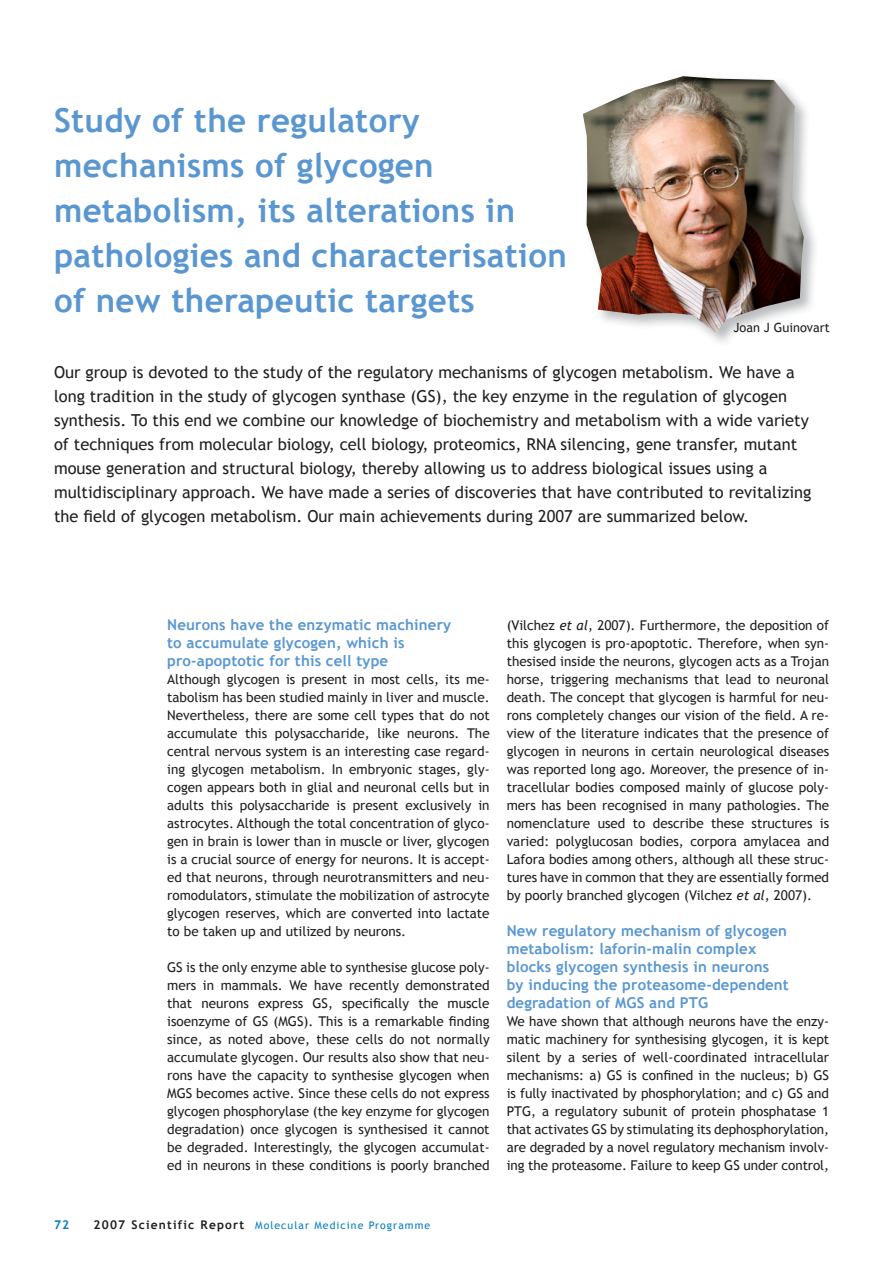
<style>
.page{position:relative;width:893px;height:1263px;background:#fff}
.page>*{position:absolute;margin:0;border:0;box-sizing:border-box;transform-origin:0 0}
.t1{font:700 33px/45px "Trebuchet MS";letter-spacing:.01em;color:#5a97d1}
.t2{font:16.5px/24px "Trebuchet MS";color:#231f20}
.t3{font:700 15px/18px "Trebuchet MS";letter-spacing:.01em;color:#5a97d1}
.t4{font:13.5px/18px "Trebuchet MS";color:#231f20;text-align:justify}
.t5{font:12.75px "Trebuchet MS";color:#231f20}
.t6{font:700 12px "Trebuchet MS";color:#007cc2}
.t7{font:10.5px "Trebuchet MS";letter-spacing:.1em;color:#007ec3}
.s1{font-style:italic}
.s2{font-weight:700;font-size:12px;color:#231f20}
</style>
<div class="page">
<img style="left:583px;top:76px;width:221px;height:257px">
<h1 class="t1" style="left:54px;top:98px;width:514px">Study of the regulatory mechanisms of glycogen metabolism, its alterations in pathologies and characterisation of new therapeutic targets</h1>
<p class="t5" style="left:733px;top:320px;width:98px">Joan J Guinovart</p>
<p class="t2" style="left:54px;top:360px;width:759px">Our group is devoted to the study of the regulatory mechanisms of glycogen metabolism. We have a long tradition in the study of glycogen synthase (GS), the key enzyme in the regulation of glycogen synthesis. To this end we combine our knowledge of biochemistry and metabolism with a wide variety of techniques from molecular biology, cell biology, proteomics, RNA silencing, gene transfer, mutant mouse generation and structural biology, thereby allowing us to address biological issues using a multidisciplinary approach. We have made a series of discoveries that have contributed to revitalizing the field of glycogen metabolism. Our main achievements during 2007 are summarized below.</p>
<p class="t3" style="left:167px;top:616px;width:286px">Neurons have the enzymatic machinery to accumulate glycogen, which is pro-apoptotic for this cell type</p>
<p class="t4" style="left:167px;top:670px;width:324px">Although glycogen is present in most cells, its me&shy;tabolism has been studied mainly in liver and muscle.<br>Nevertheless, there are some cell types that do not accumulate this polysaccharide, like neurons. The central nervous system is an interesting case regard&shy;ing glycogen metabolism. In embryonic stages, gly&shy;cogen appears both in glial and neuronal cells but in adults this polysaccharide is present exclusively in astrocytes. Although the total concentration of glyco&shy;gen in brain is lower than in muscle or liver, glycogen is a crucial source of energy for neurons. It is accept&shy;ed that neurons, through neurotransmitters and neu&shy;romodulators, stimulate the mobilization of astrocyte glycogen reserves, which are converted into lactate to be taken up and utilized by neurons.</p>
<p class="t4" style="left:167px;top:958px;width:324px">GS is the only enzyme able to synthesise glucose poly&shy;mers in mammals. We have recently demonstrated that neurons express GS, specifically the muscle isoenzyme of GS (MGS). This is a remarkable finding since, as noted above, these cells do not normally accumulate glycogen. Our results also show that neu&shy;rons have the capacity to synthesise glycogen when MGS becomes active. Since these cells do not express glycogen phosphorylase (the key enzyme for glycogen degradation) once glycogen is synthesised it cannot be degraded. Interestingly, the glycogen accumulat&shy;ed in neurons in these conditions is poorly branched</p>
<p class="t4" style="left:507px;top:616px;width:324px">(Vilchez <span class="s1">et al</span>, 2007). Furthermore, the deposition of this glycogen is pro-apoptotic. Therefore, when syn&shy;thesised inside the neurons, glycogen acts as a Trojan horse, triggering mechanisms that lead to neuronal death. The concept that glycogen is harmful for neu&shy;rons completely changes our vision of the field. A re&shy;view of the literature indicates that the presence of glycogen in neurons in certain neurological diseases was reported long ago. Moreover, the presence of in&shy;tracellular bodies composed mainly of glucose poly&shy;mers has been recognised in many pathologies. The nomenclature used to describe these structures is varied: polyglucosan bodies, corpora amylacea and Lafora bodies among others, although all these struc&shy;tures have in common that they are essentially formed by poorly branched glycogen (Vilchez <span class="s1">et al</span>, 2007).</p>
<p class="t3" style="left:507px;top:922px;width:284px">New regulatory mechanism of glycogen metabolism: laforin-malin complex blocks glycogen synthesis in neurons by inducing the proteasome-dependent degradation of MGS and PTG</p>
<p class="t4" style="left:507px;top:1012px;width:324px">We have shown that although neurons have the enzy&shy;matic machinery for synthesising glycogen, it is kept silent by a series of well-coordinated intracellular mechanisms: a) GS is confined in the nucleus; b) GS is fully inactivated by phosphorylation; and c) GS and PTG, a regulatory subunit of protein phosphatase 1 that activates GS by stimulating its dephosphorylation, are degraded by a novel regulatory mechanism involv&shy;ing the proteasome. Failure to keep GS under control,</p>
<p class="t6" style="left:54px;top:1217px;width:17px">72</p>
<p class="t7" style="left:94px;top:1219px;width:338px"><span class="s2">2007 Scientific Report</span> Molecular Medicine Programme</p>
</div>
